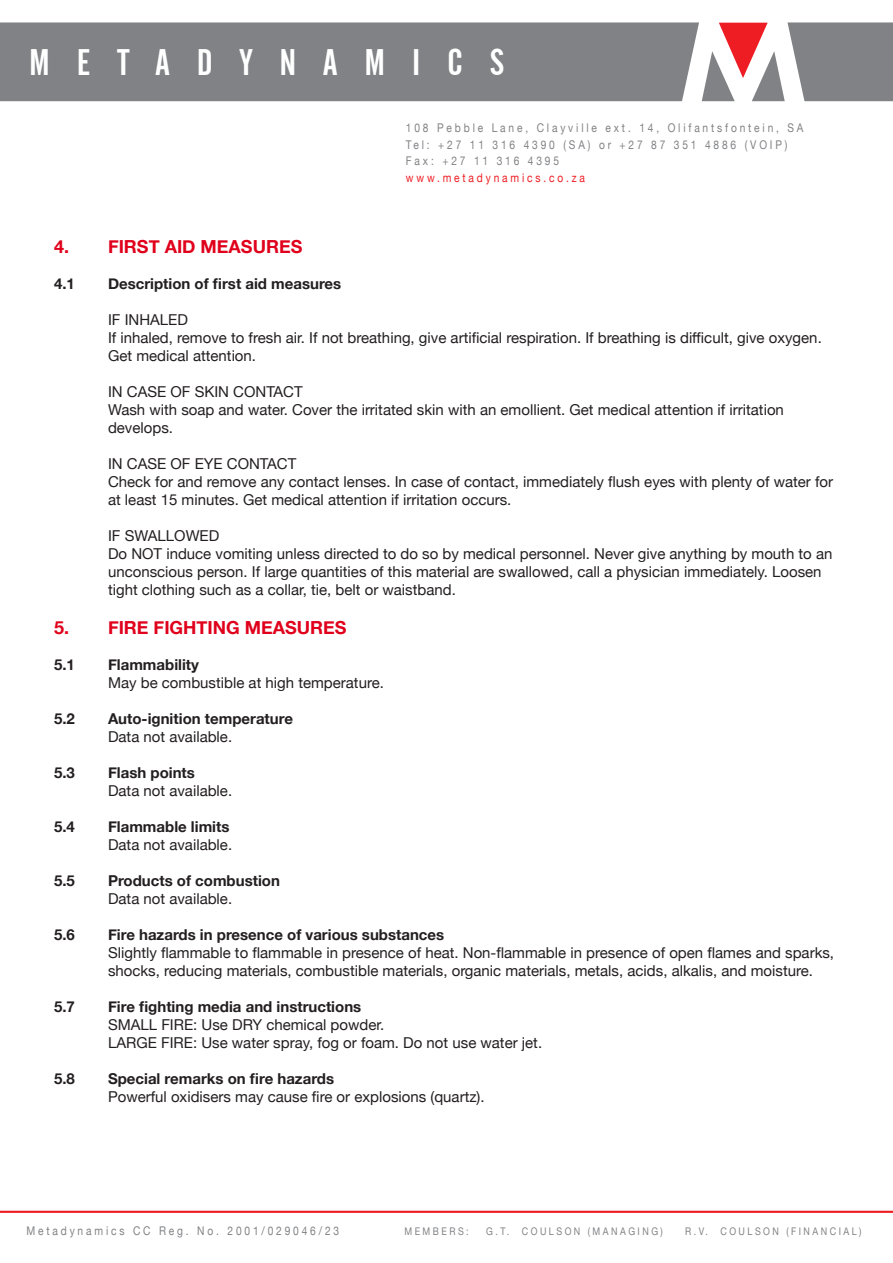
<style>
.page{position:relative;width:893px;height:1263px;background:#fff}
.page>*{position:absolute;margin:0;border:0;box-sizing:border-box;transform-origin:0 0}
.t1{font:36.9px "Alternate Gothic No 2 BT";letter-spacing:.735em;color:#fff}
.t2{font:700 18px "Helvetica Neue";color:#e0001b}
.t3{font:15px/18px "Helvetica Neue";color:#231f20}
.t4{font:700 15px "Helvetica Neue";color:#231f20}
.t5{font:12px/16.5px "Helvetica Neue";letter-spacing:.28em;color:#808285;scale:.85 1}
.t6{font:10.5px "Helvetica Neue";letter-spacing:.28em;color:#808285;scale:.85 1}
.s1{color:#ee1d23}
</style>
<div class="page">
<svg style="left:0;top:22px;width:893px;height:79px;fill:#808285"></svg>
<svg style="left:719px;top:23px;width:49px;height:55px"></svg>
<hr style="left:0;top:1211px;width:893px;height:2px;background:#ee1d23">
<p class="t1" style="left:29px;top:42px;width:476px">METADYNAMICS</p>
<p class="t5" style="left:406px;top:120px;width:469px">108 Pebble Lane, Clayville ext. 14, Olifantsfontein, SA Tel: +27 11 316 4390 (SA) or +27 87 351 4886 (VOIP)<br>Fax: +27 11 316 4395<br><span class="s1">www.metadynamics.co.za</span></p>
<p class="t2" style="left:54px;top:232px;width:250px">4. FIRST AID MEASURES</p>
<p class="t4" style="left:54px;top:272px;width:22px">4.1</p>
<p class="t4" style="left:108px;top:272px;width:235px">Description of first aid measures</p>
<p class="t3" style="left:108px;top:311px;width:81px">IF INHALED</p>
<p class="t3" style="left:108px;top:329px;width:715px">If inhaled, remove to fresh air. If not breathing, give artificial respiration. If breathing is difficult, give oxygen.<br>Get medical attention.</p>
<p class="t3" style="left:108px;top:383px;width:196px">IN CASE OF SKIN CONTACT</p>
<p class="t3" style="left:108px;top:401px;width:677px">Wash with soap and water. Cover the irritated skin with an emollient. Get medical attention if irritation</p>
<p class="t3" style="left:108px;top:419px;width:67px">develops.</p>
<p class="t3" style="left:108px;top:455px;width:190px">IN CASE OF EYE CONTACT</p>
<p class="t3" style="left:108px;top:473px;width:727px">Check for and remove any contact lenses. In case of contact, immediately flush eyes with plenty of water for at least 15 minutes. Get medical attention if irritation occurs.</p>
<p class="t3" style="left:108px;top:527px;width:113px">IF SWALLOWED</p>
<p class="t3" style="left:108px;top:545px;width:726px">Do NOT induce vomiting unless directed to do so by medical personnel. Never give anything by mouth to an</p>
<p class="t3" style="left:108px;top:563px;width:715px">unconscious person. If large quantities of this material are swallowed, call a physician immediately. Loosen tight clothing such as a collar, tie, belt or waistband.</p>
<p class="t2" style="left:54px;top:614px;width:294px">5. FIRE FIGHTING MEASURES</p>
<p class="t4" style="left:54px;top:653px;width:22px">5.1</p>
<p class="t4" style="left:108px;top:653px;width:93px">Flammability</p>
<p class="t3" style="left:108px;top:675px;width:277px">May be combustible at high temperature.</p>
<p class="t4" style="left:54px;top:707px;width:22px">5.2</p>
<p class="t4" style="left:108px;top:707px;width:186px">Auto-ignition temperature</p>
<p class="t3" style="left:108px;top:729px;width:126px">Data not available.</p>
<p class="t4" style="left:54px;top:761px;width:22px">5.3</p>
<p class="t4" style="left:108px;top:761px;width:88px">Flash points</p>
<p class="t3" style="left:108px;top:783px;width:126px">Data not available.</p>
<p class="t4" style="left:54px;top:815px;width:22px">5.4</p>
<p class="t4" style="left:108px;top:815px;width:123px">Flammable limits</p>
<p class="t3" style="left:108px;top:837px;width:126px">Data not available.</p>
<p class="t4" style="left:54px;top:869px;width:22px">5.5</p>
<p class="t4" style="left:108px;top:869px;width:173px">Products of combustion</p>
<p class="t3" style="left:108px;top:891px;width:126px">Data not available.</p>
<p class="t4" style="left:54px;top:923px;width:22px">5.6</p>
<p class="t4" style="left:108px;top:923px;width:338px">Fire hazards in presence of various substances</p>
<p class="t3" style="left:108px;top:945px;width:728px">Slightly flammable to flammable in presence of heat. Non-flammable in presence of open flames and sparks, shocks, reducing materials, combustible materials, organic materials, metals, acids, alkalis, and moisture.</p>
<p class="t4" style="left:54px;top:995px;width:22px">5.7</p>
<p class="t4" style="left:108px;top:995px;width:255px">Fire fighting media and instructions</p>
<p class="t3" style="left:108px;top:1017px;width:278px">SMALL FIRE: Use DRY chemical powder.</p>
<p class="t3" style="left:108px;top:1035px;width:436px">LARGE FIRE: Use water spray, fog or foam. Do not use water jet.</p>
<p class="t4" style="left:54px;top:1067px;width:22px">5.8</p>
<p class="t4" style="left:108px;top:1067px;width:228px">Special remarks on fire hazards</p>
<p class="t3" style="left:108px;top:1089px;width:378px">Powerful oxidisers may cause fire or explosions (quartz).</p>
<p class="t5" style="left:26px;top:1223px;width:369px">Metadynamics CC Reg. No. 2001/029046/23</p>
<p class="t6" style="left:404px;top:1224px;width:77px">MEMBERS:</p>
<p class="t6" style="left:486px;top:1224px;width:209px">G.T. COULSON (MANAGING)</p>
<p class="t6" style="left:685px;top:1224px;width:209px">R.V. COULSON (FINANCIAL)</p>
</div>
